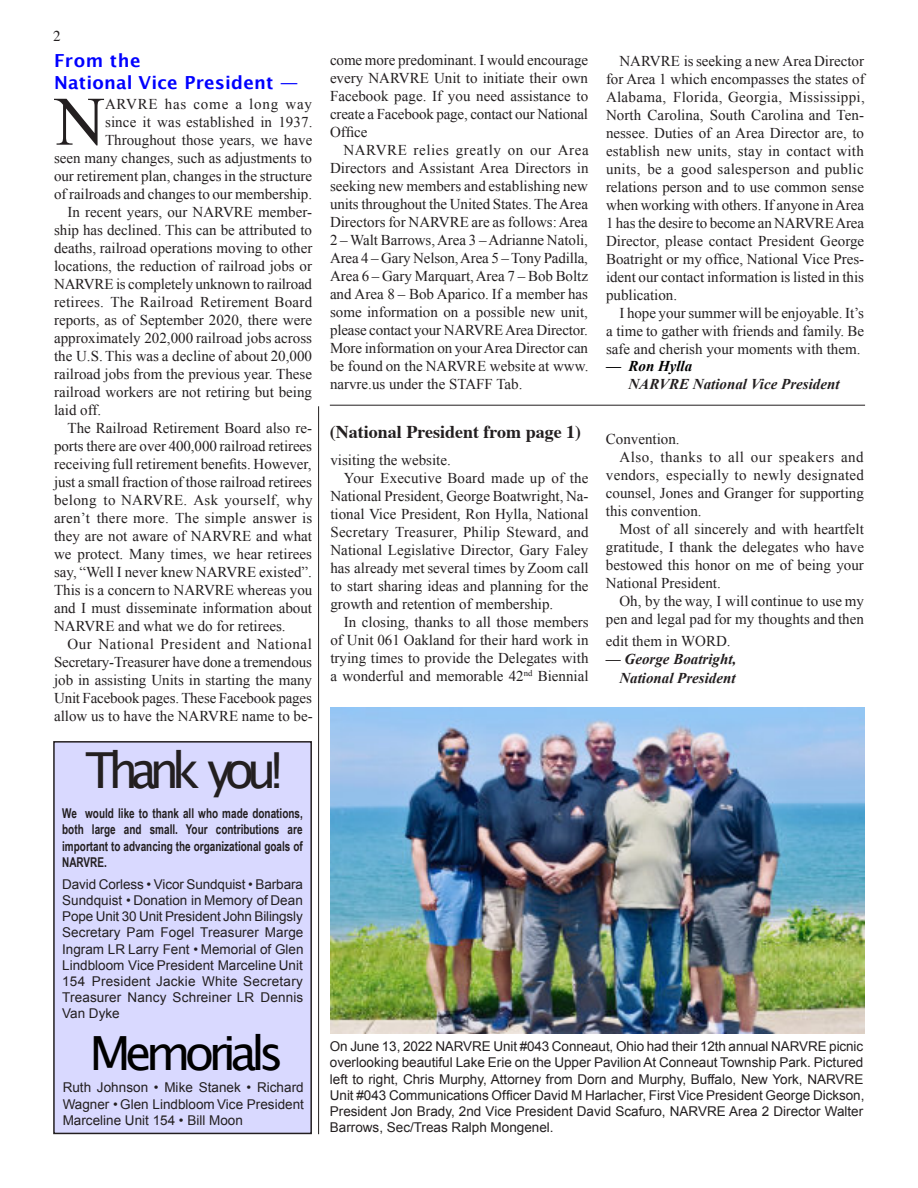
<style>
.page{position:relative;width:918px;height:1188px;background:#fff}
.page>*{position:absolute;margin:0;border:0;box-sizing:border-box;transform-origin:0 0}
.t1{font:69.3px "Times New Roman";color:#231f20}
.t2{font:49.8px "Lucida Grande";letter-spacing:-.155em;color:#231f20;scale:.96 1}
.t3{font:47.1px "Lucida Grande";letter-spacing:-.12em;color:#000}
.t4{font:700 18px/21.6px "Lucida Grande";letter-spacing:.01em;color:#00f}
.t5{font:700 18px "Times";color:#231f20}
.t6{font:15px/18px "Times New Roman";color:#231f20;text-align:justify}
.t7{font:15px "Times New Roman";letter-spacing:.02em;color:#231f20}
.t8{font:15px "Times New Roman";letter-spacing:.035em;color:#231f20}
.t9{font:italic 700 15px/18.6px "Times New Roman";color:#231f20;text-align:right}
.t10{font:15px "Times New Roman";letter-spacing:.05em;color:#231f20}
.t11{font:italic 700 15px "Times New Roman";color:#000}
.t12{font:15px "Times";color:#231f20}
.t13{font:13.5px/16.2px "Arial";color:#231f20;text-align:justify}
.t14{font:700 13.5px/16.2px "Arial Narrow";color:#231f20;text-align:justify;scale:.9 1}
</style>
<div class="page">
<div style="left:53px;top:741px;width:259px;height:393px;background:#d9d9ff;border:2px solid #231f20"></div>
<hr style="left:330px;top:405px;width:535px;height:1px;background:#231f20">
<img style="left:331px;top:707px;width:533px;height:327px">
<hr style="left:318px;top:406px;width:1px;height:728px;background:#231f20">
<p class="t12" style="left:53px;top:29px;width:9px">2</p>
<p class="t4" style="left:54px;top:51px;width:246px">From the<br>National Vice President —</p>
<h1 class="t1" style="left:55px;top:97px;width:52px">N</h1>
<p class="t10" style="left:105px;top:98px;width:208px">ARVRE has come a long way</p>
<p class="t6" style="left:105px;top:114px;width:209px">since it was established in 1937.</p>
<p class="t6" style="left:105px;top:132px;width:209px">Throughout those years, we have</p>
<p class="t6" style="left:54px;top:150px;width:260px">seen many changes, such as adjustments to</p>
<p class="t6" style="left:54px;top:168px;width:260px">our retirement plan, changes in the structure</p>
<p class="t6" style="left:54px;top:186px;width:260px">of railroads and changes to our membership.</p>
<p class="t6" style="left:68px;top:204px;width:246px">In recent years, our NARVRE member-</p>
<p class="t6" style="left:54px;top:222px;width:260px">ship has declined. This can be attributed to</p>
<p class="t6" style="left:54px;top:240px;width:260px">deaths, railroad operations moving to other</p>
<p class="t6" style="left:54px;top:258px;width:260px">locations, the reduction of railroad jobs or</p>
<p class="t6" style="left:54px;top:276px;width:260px">NARVRE is completely unknown to railroad</p>
<p class="t6" style="left:54px;top:294px;width:260px">retirees. The Railroad Retirement Board</p>
<p class="t6" style="left:54px;top:312px;width:260px">reports, as of September 2020, there were</p>
<p class="t6" style="left:54px;top:330px;width:260px">approximately 202,000 railroad jobs across</p>
<p class="t6" style="left:54px;top:348px;width:260px">the U.S. This was a decline of about 20,000</p>
<p class="t6" style="left:54px;top:366px;width:260px">railroad jobs from the previous year. These</p>
<p class="t6" style="left:54px;top:384px;width:260px">railroad workers are not retiring but being</p>
<p class="t6" style="left:54px;top:402px;width:49px">laid off.</p>
<p class="t6" style="left:68px;top:420px;width:246px">The Railroad Retirement Board also re-</p>
<p class="t6" style="left:54px;top:438px;width:260px">ports there are over 400,000 railroad retirees</p>
<p class="t6" style="left:54px;top:456px;width:259px">receiving full retirement benefits. However,</p>
<p class="t6" style="left:54px;top:474px;width:259px">just a small fraction of those railroad retirees</p>
<p class="t7" style="left:54px;top:494px;width:260px">belong to NARVRE. Ask yourself, why</p>
<p class="t6" style="left:54px;top:510px;width:260px">aren’t there more. The simple answer is</p>
<p class="t6" style="left:54px;top:528px;width:259px">they are not aware of NARVRE and what</p>
<p class="t6" style="left:54px;top:546px;width:260px">we protect. Many times, we hear retirees</p>
<p class="t6" style="left:54px;top:564px;width:259px">say, “Well I never knew NARVRE existed”.</p>
<p class="t6" style="left:54px;top:582px;width:260px">This is a concern to NARVRE whereas you</p>
<p class="t6" style="left:54px;top:600px;width:260px">and I must disseminate information about</p>
<p class="t6" style="left:54px;top:618px;width:233px">NARVRE and what we do for retirees.</p>
<p class="t8" style="left:68px;top:638px;width:246px">Our National President and National</p>
<p class="t6" style="left:54px;top:654px;width:259px">Secretary-Treasurer have done a tremendous</p>
<p class="t6" style="left:54px;top:672px;width:259px">job in assisting Units in starting the many</p>
<p class="t6" style="left:54px;top:690px;width:259px">Unit Facebook pages. These Facebook pages</p>
<p class="t6" style="left:54px;top:708px;width:260px">allow us to have the NARVRE name to be-</p>
<h2 class="t2" style="left:86px;top:749px;width:208px">Thank you!</h2>
<p class="t14" style="left:62px;top:807px;width:269px">We would like to thank all who made donations, both large and small. Your contributions are important to advancing the organizational goals of NARVRE.</p>
<p class="t13" style="left:62px;top:877px;width:243px">David Corless • Vicor Sundquist • Barbara Sundquist • Donation in Memory of Dean Pope Unit 30 Unit President John Bilingsly Secretary Pam Fogel Treasurer Marge Ingram LR Larry Fent • Memorial of Glen Lindbloom Vice President Marceline Unit 154 President Jackie White Secretary Treasurer Nancy Schreiner LR Dennis Van Dyke</p>
<h3 class="t3" style="left:90px;top:1033px;width:195px">Memorials</h3>
<p class="t13" style="left:63px;top:1081px;width:243px">Ruth Johnson • Mike Stanek • Richard Wagner • Glen Lindbloom Vice President Marceline Unit 154 • Bill Moon</p>
<p class="t6" style="left:330px;top:52px;width:260px">come more predominant. I would encourage every NARVRE Unit to initiate their own Facebook page. If you need assistance to create a Facebook page, contact our National Office</p>
<p class="t6" style="left:330px;top:142px;width:260px;text-indent:14px">NARVRE relies greatly on our Area Directors and Assistant Area Directors in seeking new members and establishing new units throughout the United States. TheArea Directors for NARVRE are as follows: Area 2 – Walt Barrows, Area 3 – Adrianne Natoli, Area 4 – Gary Nelson,Area 5 – Tony Padilla, Area 6 – Gary Marquart, Area 7 – Bob Boltz and Area 8 – Bob Aparico. If a member has some information on a possible new unit, please contact your NARVREArea Director.<br>More information on yourArea Director can be found on the NARVRE website at www. narvre.us under the STAFF Tab.</p>
<p class="t6" style="left:606px;top:53px;width:260px;text-indent:14px">NARVRE is seeking a new Area Director for Area 1 which encompasses the states of Alabama, Florida, Georgia, Mississippi, North Carolina, South Carolina and Ten&shy;nessee. Duties of an Area Director are, to establish new units, stay in contact with units, be a good salesperson and public relations person and to use common sense when working with others. If anyone inArea 1 has the desire to become an NARVREArea Director, please contact President George Boatright or my office, National Vice Pres&shy;ident our contact information is listed in this publication.</p>
<p class="t6" style="left:606px;top:305px;width:260px;text-indent:14px">I hope your summer will be enjoyable. It’s a time to gather with friends and family. Be safe and cherish your moments with them.</p>
<p class="t11" style="left:606px;top:361px;width:88px">— Ron Hylla</p>
<p class="t9" style="left:628px;top:376px;width:213px">NARVRE National Vice President</p>
<p class="t5" style="left:330px;top:425px;width:253px">(National President from page 1)</p>
<p class="t6" style="left:606px;top:432px;width:75px">Convention.</p>
<p class="t8" style="left:619px;top:452px;width:246px">Also, thanks to all our speakers and</p>
<p class="t7" style="left:606px;top:470px;width:260px">vendors, especially to newly designated</p>
<p class="t6" style="left:606px;top:486px;width:260px">counsel, Jones and Granger for supporting</p>
<p class="t6" style="left:606px;top:504px;width:97px">this convention.</p>
<p class="t6" style="left:619px;top:522px;width:246px">Most of all sincerely and with heartfelt</p>
<p class="t6" style="left:606px;top:540px;width:260px">gratitude, I thank the delegates who have</p>
<p class="t6" style="left:606px;top:558px;width:260px">bestowed this honor on me of being your</p>
<p class="t6" style="left:606px;top:576px;width:116px">National President.</p>
<p class="t6" style="left:619px;top:594px;width:246px">Oh, by the way, I will continue to use my</p>
<p class="t6" style="left:606px;top:612px;width:260px">pen and legal pad for my thoughts and then</p>
<p class="t6" style="left:606px;top:633px;width:126px">edit them in WORD.</p>
<p class="t9" style="left:606px;top:652px;width:132px">— George Boatright,<br>National President</p>
<p class="t6" style="left:330px;top:453px;width:122px">visiting the website.</p>
<p class="t6" style="left:344px;top:471px;width:246px">Your Executive Board made up of the</p>
<p class="t6" style="left:330px;top:489px;width:260px">National President, George Boatwright, Na-</p>
<p class="t6" style="left:330px;top:507px;width:260px">tional Vice President, Ron Hylla, National</p>
<p class="t6" style="left:330px;top:525px;width:260px">Secretary Treasurer, Philip Steward, and</p>
<p class="t6" style="left:330px;top:543px;width:259px">National Legislative Director, Gary Faley</p>
<p class="t6" style="left:330px;top:561px;width:260px">has already met several times by Zoom call</p>
<p class="t6" style="left:330px;top:579px;width:260px">to start sharing ideas and planning for the</p>
<p class="t6" style="left:330px;top:597px;width:224px">growth and retention of membership.</p>
<p class="t6" style="left:344px;top:615px;width:246px">In closing, thanks to all those members</p>
<p class="t6" style="left:330px;top:633px;width:260px">of Unit 061 Oakland for their hard work in</p>
<p class="t6" style="left:330px;top:651px;width:260px">trying times to provide the Delegates with</p>
<p class="t6" style="left:330px;top:669px;width:260px">a wonderful and memorable 42<sup>nd</sup> Biennial</p>
<p class="t13" style="left:330px;top:1040px;width:536px">On June 13, 2022 NARVRE Unit #043 Conneaut, Ohio had their 12th annual NARVRE picnic overlooking beautiful Lake Erie on the Upper Pavilion At Conneaut Township Park. Pictured left to right, Chris Murphy, Attorney from Dorn and Murphy, Buffalo, New York, NARVRE Unit #043 Communications Officer David M Harlacher, First Vice President George Dickson, President Jon Brady, 2nd Vice President David Scafuro, NARVRE Area 2 Director Walter Barrows, Sec/Treas Ralph Mongenel.</p>
</div>
